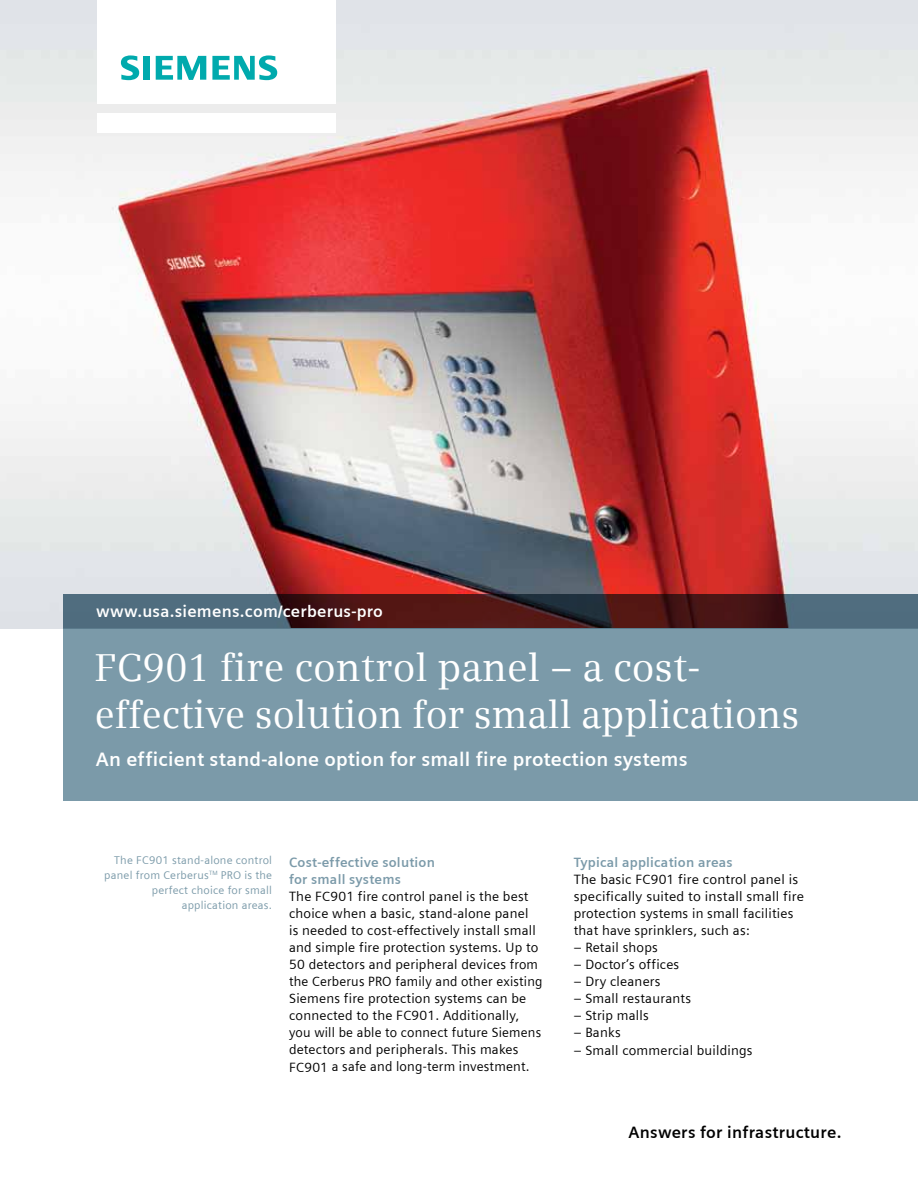
<style>
.page{position:relative;width:918px;height:1188px;background:#fff}
.page>*{position:absolute;margin:0;border:0;box-sizing:border-box;transform-origin:0 0}
.t1{font:39px/46.8px "Siemens Serif";color:#fff}
.t2{font:700 19.5px "Siemens Sans";letter-spacing:.01em;color:#fff}
.t3{font:700 16.5px "Siemens Sans";letter-spacing:.015em;color:#fff}
.t4{font:700 16.5px "Siemens Sans";letter-spacing:.015em;color:#000}
.t5{font:13.5px/17px "Siemens Sans";letter-spacing:.015em;color:#000}
.t6{font:700 13.5px/17px "Siemens Sans";letter-spacing:.015em;color:#7b9aa9}
.t7{font:11.25px/14.9px "Siemens Sans";letter-spacing:.02em;color:#7b9aa9;text-align:right}
</style>
<div class="page">
<img style="left:0;top:0;width:918px;height:628px">
<div style="left:98px;top:113px;width:238px;height:19px;background:#fff"></div>
<div style="left:98px;top:0;width:238px;height:103px;background:#fff"></div>
<svg style="left:121px;top:55px;width:18px;height:25px"></svg>
<div style="left:143px;top:56px;width:7px;height:24px;background:#00aaad"></div>
<svg style="left:156px;top:56px;width:50px;height:24px"></svg>
<svg style="left:212px;top:55px;width:65px;height:25px"></svg>
<div style="left:64px;top:628px;width:854px;height:172px;background:#7b9aa9"></div>
<svg style="left:64px;top:594px;width:854px;height:34px;background:#483a42"></svg>
<p class="t3" style="left:96px;top:602px;width:288px">www.usa.siemens.com/cerberus-pro</p>
<h1 class="t1" style="left:95px;top:644px;width:706px">FC901 fire control panel – a cost&shy;effective solution for small applications</h1>
<h2 class="t2" style="left:96px;top:748px;width:593px">An efficient stand-alone option for small fire protection systems</h2>
<p class="t7" style="left:104px;top:853px;width:169px">The FC901 stand-alone control panel from Cerberus<sup>TM</sup> PRO is the perfect choice for small application areas.</p>
<p class="t6" style="left:289px;top:854px;width:147px">Cost-effective solution for small systems</p>
<p class="t5" style="left:289px;top:888px;width:255px">The FC901 fire control panel is the best choice when a basic, stand-alone panel<br>is needed to cost-effectively install small and simple fire protection systems. Up to 50 detectors and peripheral devices from the Cerberus PRO family and other existing Siemens fire protection systems can be connected to the FC901. Additionally, you will be able to connect future Siemens detectors and peripherals. This makes FC901 a safe and long-term investment.</p>
<p class="t6" style="left:574px;top:854px;width:160px">Typical application areas</p>
<p class="t5" style="left:574px;top:871px;width:232px">The basic FC901 fire control panel is specifically suited to install small fire protection systems in small facilities that have sprinklers, such as:</p>
<p class="t5" style="left:574px;top:939px;width:86px">– Retail shops</p>
<p class="t5" style="left:574px;top:956px;width:107px">– Doctor’s offices</p>
<p class="t5" style="left:574px;top:973px;width:88px">– Dry cleaners</p>
<p class="t5" style="left:574px;top:990px;width:119px">– Small restaurants</p>
<p class="t5" style="left:574px;top:1007px;width:77px">– Strip malls</p>
<p class="t5" style="left:574px;top:1024px;width:49px">– Banks</p>
<p class="t5" style="left:574px;top:1041px;width:180px">– Small commercial buildings</p>
<p class="t4" style="left:629px;top:1123px;width:214px">Answers for infrastructure.</p>
</div>
